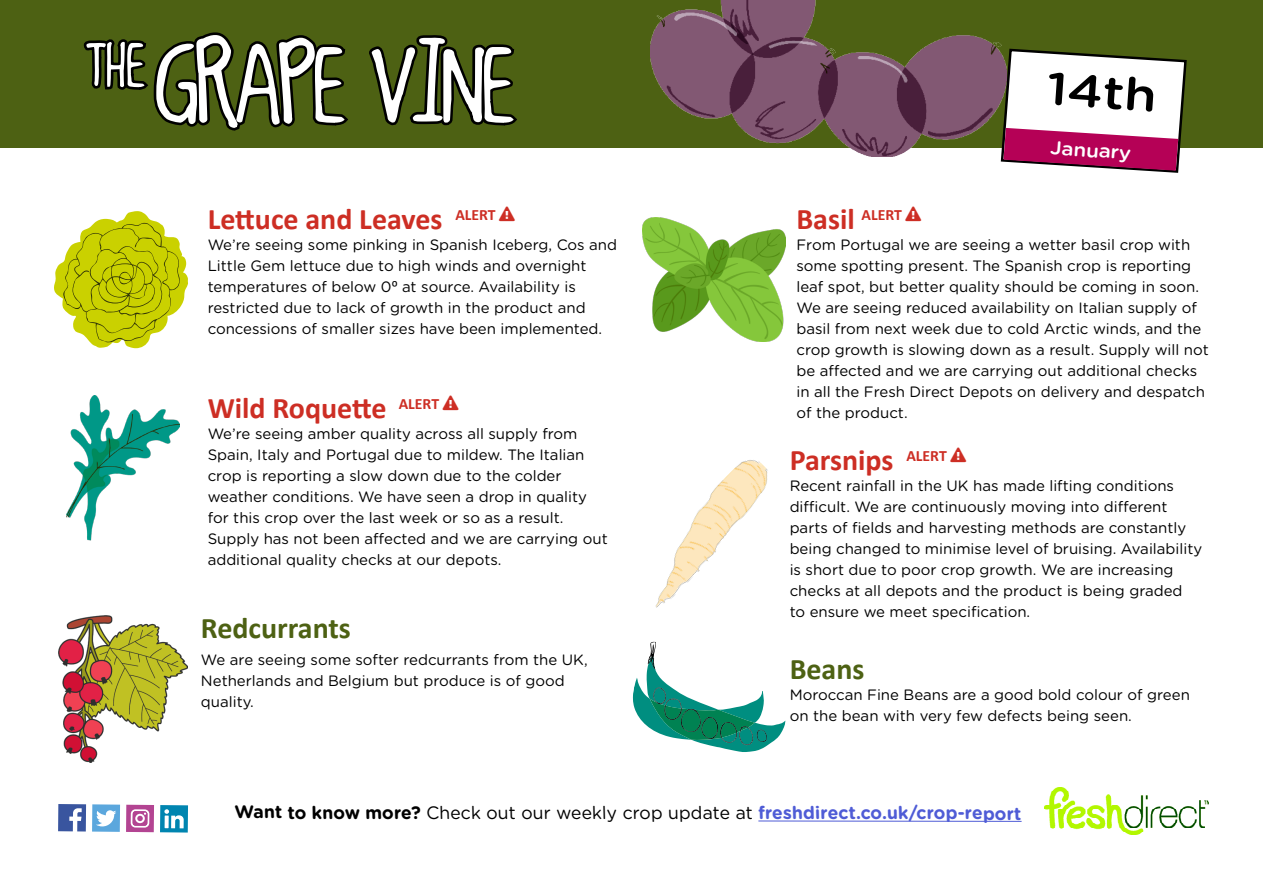
<style>
.page{position:relative;width:1263px;height:893px;background:#fff}
.page>*{position:absolute;margin:0;border:0;box-sizing:border-box;transform-origin:0 0}
.t1{font:105.15px "kingcoo LKC";letter-spacing:-.04em;color:#fff;scale:1.15 1}
.t2{font:500 45.6px "Gotham Rounded";color:#000;scale:1.16 1}
.t3{font:700 30px "Calibri";color:#cd2e24}
.t4{font:700 30px "Calibri";color:#4d6113}
.t5{font:500 18.9px "Gotham Rounded";color:#fff;scale:1.09 1}
.t6{font:18px "Gotham Rounded";color:#000}
.t7{font:15px/21px "Gotham Rounded";color:#000}
.s1{font-family:"Calibri"}
.s2{font-weight:700}
.s3{font-weight:700;color:#4f5cd6}
</style>
<div class="page">
<div style="left:0;top:0;width:1263px;height:148px;background:#4d6113"></div>
<img style="left:1044px;top:787px;width:165px;height:48px">
<svg style="left:81px;top:30px;width:271px;height:103px;background:#303d0b"></svg>
<svg style="left:366px;top:33px;width:154px;height:95px;background:#2e3a0b"></svg>
<hr style="left:758px;top:820px;width:263px;height:2px;background:#4f5cd6">
<img style="left:650px;top:0;width:357px;height:156px">
<svg style="left:999px;top:47px;width:189px;height:126px"></svg>
<div style="left:92px;top:804px;width:28px;height:28px;background:#5ba7dd"></div>
<svg style="left:96px;top:810px;width:20px;height:17px"></svg>
<svg style="left:58px;top:804px;width:28px;height:27px"></svg>
<div style="left:126px;top:805px;width:28px;height:27px;background:#b34492"></div>
<svg style="left:131px;top:809px;width:18px;height:19px"></svg>
<div style="left:133px;top:811px;width:14px;height:15px;background:#b34492;border-radius:3px"></div>
<svg style="left:135px;top:814px;width:10px;height:9px"></svg>
<svg style="left:137px;top:813px;width:9px;height:8px"></svg>
<div style="left:160px;top:805px;width:28px;height:27px;background:#0085b0"></div>
<svg style="left:164px;top:809px;width:20px;height:19px"></svg>
<img style="left:58px;top:615px;width:130px;height:148px">
<img style="left:655px;top:460px;width:113px;height:148px">
<svg style="left:632px;top:641px;width:154px;height:111px"></svg>
<img style="left:67px;top:395px;width:113px;height:146px">
<img style="left:643px;top:218px;width:143px;height:124px">
<svg style="left:54px;top:211px;width:134px;height:137px"></svg>
<h1 class="t1" style="left:85px;top:33px;width:375px"><sup>THE</sup> GRAPE VINE</h1>
<h3 class="t3" style="left:208px;top:198px;width:309px">Lettuce and Leaves <sup>ALERT</sup> ❑</h3>
<p class="t7" style="left:208px;top:234px;width:411px">We’re seeing some pinking in Spanish Iceberg, Cos and Little Gem lettuce due to high winds and overnight temperatures of below 0<span class="s1">⁰</span> at source. Availability is restricted due to lack of growth in the product and concessions of smaller sizes have been implemented.</p>
<h3 class="t3" style="left:208px;top:387px;width:252px">Wild Roquette <sup>ALERT</sup> ❑</h3>
<p class="t7" style="left:208px;top:423px;width:401px">We’re seeing amber quality across all supply from Spain, Italy and Portugal due to mildew. The Italian crop is reporting a slow down due to the colder weather conditions. We have seen a drop in quality for this crop over the last week or so as a result.<br>Supply has not been affected and we are carrying out additional quality checks at our depots.</p>
<h3 class="t4" style="left:201px;top:606px;width:151px">Redcurrants</h3>
<p class="t7" style="left:201px;top:648px;width:388px">We are seeing some softer redcurrants from the UK,<br>Netherlands and Belgium but produce is of good quality.</p>
<h2 class="t2" style="left:1049px;top:56px;width:97px;rotate:4deg">14th</h2>
<p class="t5" style="left:1051px;top:134px;width:76px;rotate:4deg">January</p>
<h3 class="t3" style="left:796px;top:198px;width:126px">Basil <sup>ALERT</sup> ❑</h3>
<p class="t7" style="left:796px;top:234px;width:414px">From Portugal we are seeing a wetter basil crop with some spotting present. The Spanish crop is reporting leaf spot, but better quality should be coming in soon.<br>We are seeing reduced availability on Italian supply of basil from next week due to cold Arctic winds, and the crop growth is slowing down as a result. Supply will not be affected and we are carrying out additional checks in all the Fresh Direct Depots on delivery and despatch of the product.</p>
<h3 class="t3" style="left:790px;top:438px;width:178px">Parsnips <sup>ALERT</sup> ❑</h3>
<p class="t7" style="left:790px;top:474px;width:414px">Recent rainfall in the UK has made lifting conditions difficult. We are continuously moving into different parts of fields and harvesting methods are constantly being changed to minimise level of bruising. Availability is short due to poor crop growth. We are increasing checks at all depots and the product is being graded<br>to ensure we meet specification.</p>
<h3 class="t4" style="left:790px;top:648px;width:76px">Beans</h3>
<p class="t7" style="left:790px;top:684px;width:402px">Moroccan Fine Beans are a good bold colour of green on the bean with very few defects being seen.</p>
<p class="t6" style="left:235px;top:800px;width:789px"><span class="s2">Want to know more?</span> Check out our weekly crop update at <span class="s3">freshdirect.co.uk/crop-report</span></p>
</div>
